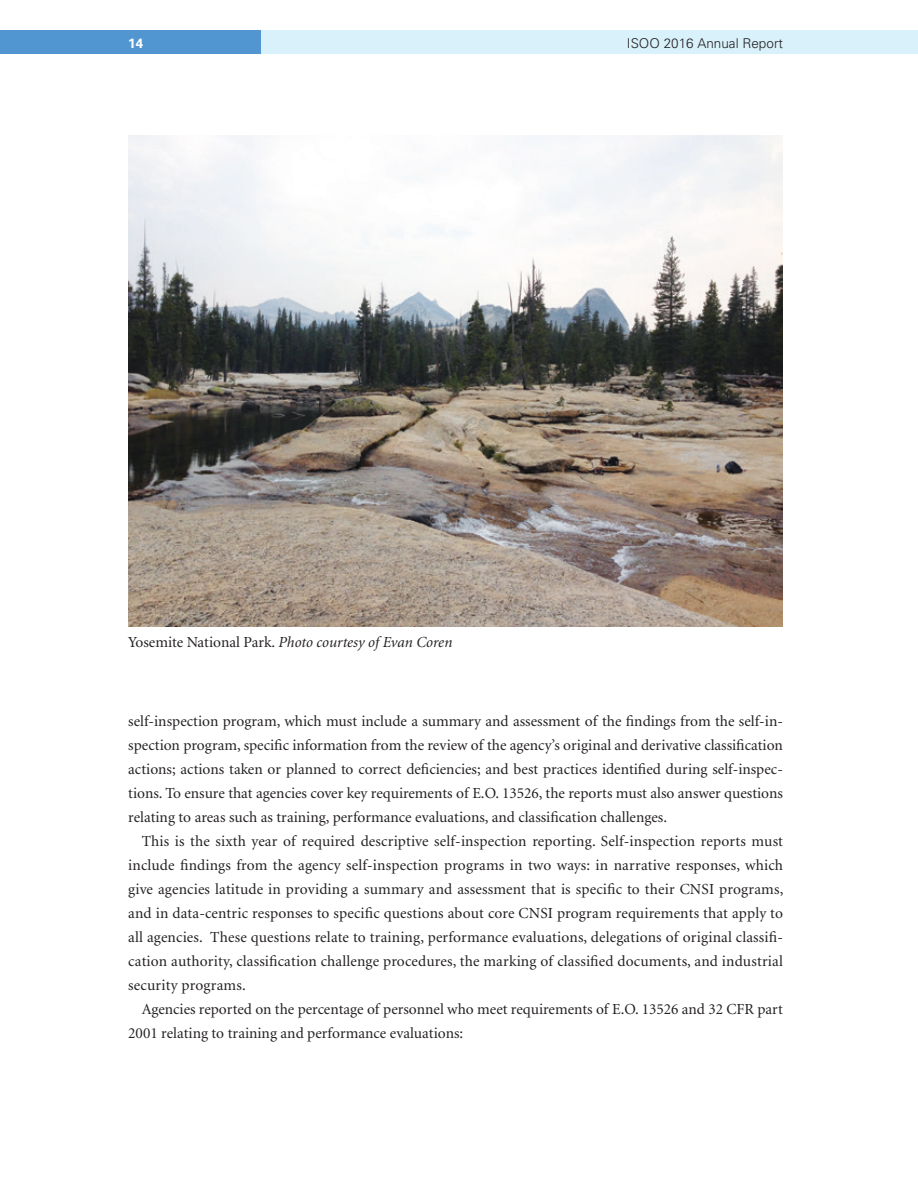
<style>
.page{position:relative;width:918px;height:1188px;background:#fff}
.page>*{position:absolute;margin:0;border:0;box-sizing:border-box;transform-origin:0 0}
.t1{font:15.3px/24px "Minion";color:#231f20;text-align:justify}
.t2{font:italic 15.3px "Minion";color:#231f20}
.t3{font:300 13.5px "Univers";color:#231f20}
.t4{font:700 13.5px "Univers";color:#fff}
.s1{font-style:normal}
</style>
<div class="page">
<div style="left:0;top:30px;width:261px;height:24px;background:#5296d1"></div>
<div style="left:261px;top:30px;width:657px;height:24px;background:#d9f1fb"></div>
<img style="left:128px;top:135px;width:655px;height:491px">
<p class="t4" style="left:128px;top:35px;width:17px">14</p>
<p class="t3" style="left:627px;top:35px;width:158px">ISOO 2016 Annual Report</p>
<p class="t2" style="left:128px;top:634px;width:326px"><span class="s1">Yosemite National Park.</span> Photo courtesy of Evan Coren</p>
<p class="t1" style="left:128px;top:709px;width:656px">self-inspection program, which must include a summary and assessment of the findings from the self-in&shy;spection program, specific information from the review of the agency’s original and derivative classification actions; actions taken or planned to correct deficiencies; and best practices identified during self-inspec&shy;tions. To ensure that agencies cover key requirements of E.O. 13526, the reports must also answer questions relating to areas such as training, performance evaluations, and classification challenges.</p>
<p class="t1" style="left:128px;top:829px;width:657px;text-indent:13px">This is the sixth year of required descriptive self-inspection reporting. Self-inspection reports must include findings from the agency self-inspection programs in two ways: in narrative responses, which give agencies latitude in providing a summary and assessment that is specific to their CNSI programs, and in data-centric responses to specific questions about core CNSI program requirements that apply to all agencies. These questions relate to training, performance evaluations, delegations of original classifi&shy;cation authority, classification challenge procedures, the marking of classified documents, and industrial security programs.</p>
<p class="t1" style="left:128px;top:997px;width:656px;text-indent:13px">Agencies reported on the percentage of personnel who meet requirements of E.O. 13526 and 32 CFR part<br>2001 relating to training and performance evaluations:</p>
</div>
